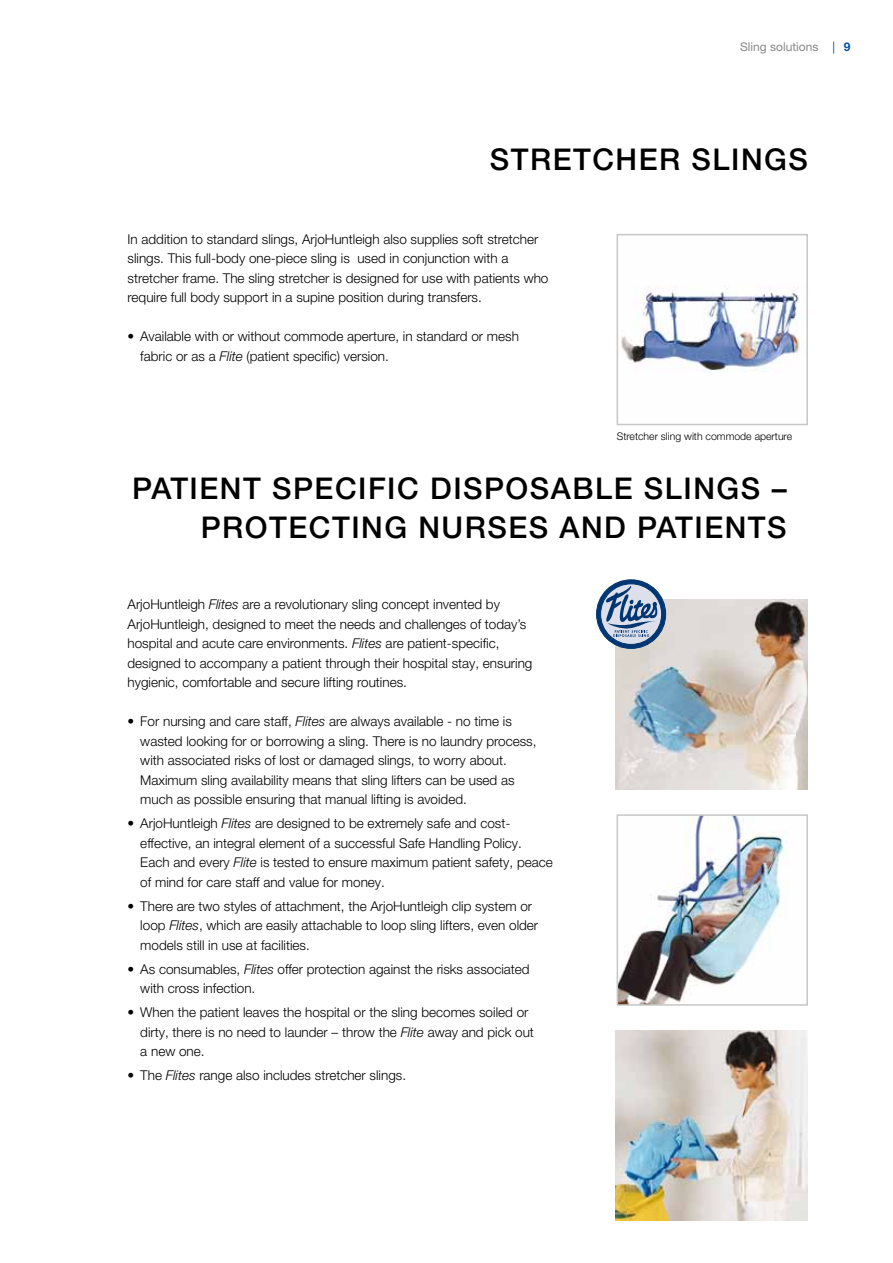
<style>
.page{position:relative;width:893px;height:1263px;background:#fff}
.page>*{position:absolute;margin:0;border:0;box-sizing:border-box;transform-origin:0 0}
.t1{font:500 30px/39px "Helvetica Neue LT Pro";letter-spacing:.05em;color:#000;text-align:right}
.t2{font:300 13.5px/19.5px "Helvetica Neue LT Pro";color:#000}
.t3{font:12px "Helvetica Neue LT Pro";color:#87888a}
.t4{font:300 10.5px "Helvetica Neue LT Pro";color:#000}
.s1{font-style:italic;color:#00519e}
.s2{font-weight:700;color:#00519e}
.s3{font-style:italic}
</style>
<div class="page">
<img style="left:620px;top:817px;width:168px;height:186px">
<div style="left:617px;top:814px;width:191px;height:192px;border:2px solid #c6c7c8"></div>
<img style="left:616px;top:600px;width:191px;height:189px">
<img style="left:616px;top:1030px;width:191px;height:190px">
<img style="left:621px;top:286px;width:182px;height:86px">
<div style="left:617px;top:234px;width:191px;height:191px;border:2px solid #c6c7c8"></div>
<svg style="left:596px;top:580px;width:70px;height:69px;background:#8da2bd"></svg>
<p class="t3" style="left:740px;top:40px;width:112px">Sling solutions <span class="s1">|</span> <span class="s2">9</span></p>
<h1 class="t1" style="left:490px;top:140px;width:320px">STRETCHER SLINGS</h1>
<p class="t2" style="left:128px;top:229px;width:422px">In addition to standard slings, ArjoHuntleigh also supplies soft stretcher slings. This full-body one-piece sling is used in conjunction with a stretcher frame. The sling stretcher is designed for use with patients who require full body support in a supine position during transfers.</p>
<p class="t2" style="left:140px;top:326px;width:380px;text-indent:-13px">• Available with or without commode aperture, in standard or mesh fabric or as a <span class="s3">Flite</span> (patient specific) version.</p>
<p class="t4" style="left:617px;top:430px;width:177px">Stretcher sling with commode aperture</p>
<h1 class="t1" style="left:132px;top:468px;width:656px">PATIENT SPECIFIC DISPOSABLE SLINGS –<br>PROTECTING NURSES AND PATIENTS</h1>
<p class="t2" style="left:128px;top:594px;width:406px">ArjoHuntleigh <span class="s3">Flites</span> are a revolutionary sling concept invented by ArjoHuntleigh, designed to meet the needs and challenges of today’s hospital and acute care environments. <span class="s3">Flites</span> are patient-specific, designed to accompany a patient through their hospital stay, ensuring hygienic, comfortable and secure lifting routines.</p>
<p class="t2" style="left:140px;top:711px;width:398px;text-indent:-13px">• For nursing and care staff, <span class="s3">Flites</span> are always available - no time is wasted looking for or borrowing a sling. There is no laundry process, with associated risks of lost or damaged slings, to worry about.<br>Maximum sling availability means that sling lifters can be used as much as possible ensuring that manual lifting is avoided.</p>
<p class="t2" style="left:140px;top:813px;width:414px;text-indent:-13px">• ArjoHuntleigh <span class="s3">Flites</span> are designed to be extremely safe and cost&shy;effective, an integral element of a successful Safe Handling Policy.<br>Each and every <span class="s3">Flite</span> is tested to ensure maximum patient safety, peace of mind for care staff and value for money.</p>
<p class="t2" style="left:140px;top:896px;width:399px;text-indent:-13px">• There are two styles of attachment, the ArjoHuntleigh clip system or loop <span class="s3">Flites</span>, which are easily attachable to loop sling lifters, even older models still in use at facilities.</p>
<p class="t2" style="left:140px;top:959px;width:391px;text-indent:-13px">• As consumables, <span class="s3">Flites</span> offer protection against the risks associated with cross infection.</p>
<p class="t2" style="left:140px;top:1002px;width:395px;text-indent:-13px">• When the patient leaves the hospital or the sling becomes soiled or dirty, there is no need to launder – throw the <span class="s3">Flite</span> away and pick out a new one.</p>
<p class="t2" style="left:128px;top:1065px;width:280px">• The <span class="s3">Flites</span> range also includes stretcher slings.</p>
</div>
